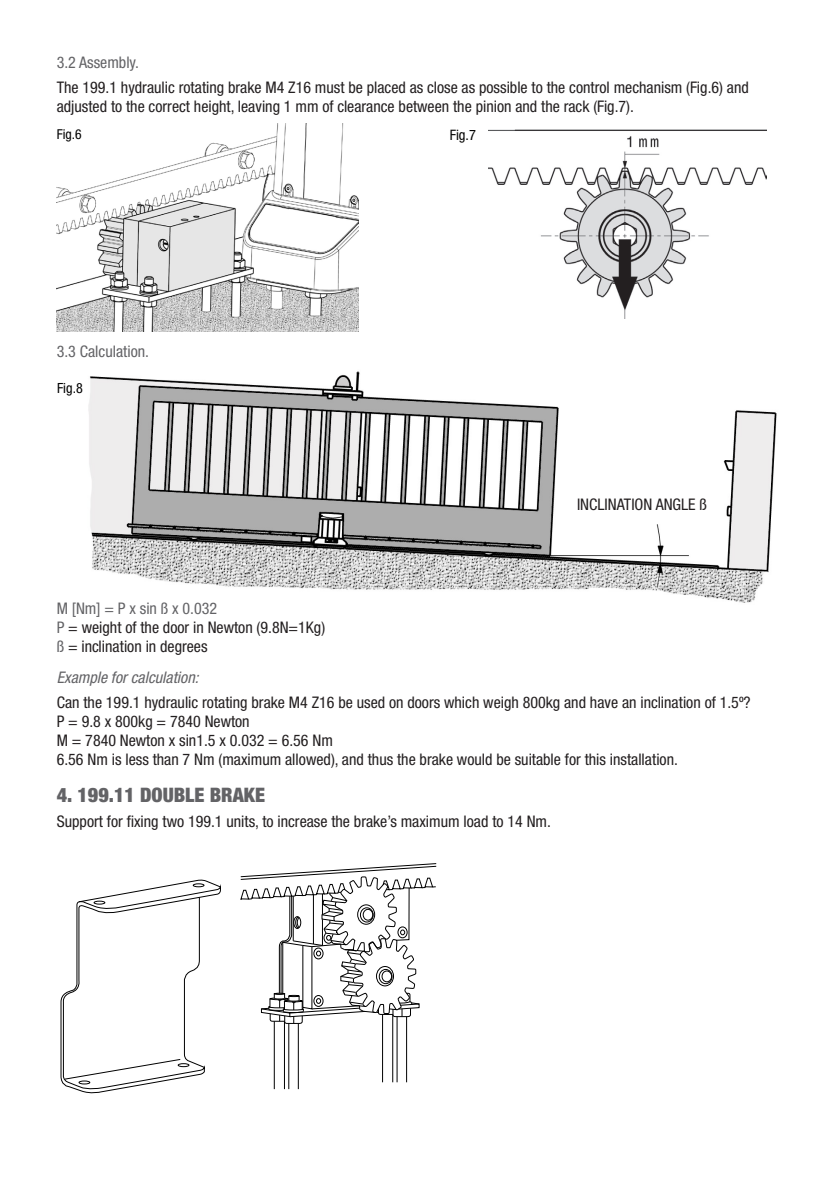
<style>
.page{position:relative;width:840px;height:1191px;background:#fff}
.page>*{position:absolute;margin:0;border:0;box-sizing:border-box;transform-origin:0 0}
.t1{font:900 condensed 20px "Helvetica Neue LT Std";color:#636366}
.Stile_Sommario_2016{font:condensed 16px/19.2px "Helvetica Neue LT Pro";color:#231f20}
.t2{font:condensed 16px "Helvetica Neue LT Std";color:#636366}
.t3{font:italic condensed 16px "Helvetica Neue LT Std";color:#636366}
.t4{font:condensed 14.4px "Helvetica Neue LT Std";color:#050504}
.t5{font:condensed 14px "Helvetica Neue LT Std";color:#000100}
.t6{font:condensed 13.6px "Helvetica Neue LT Std";color:#000}
.s1{font-family:"Helvetica Neue LT Std";color:#636366}
</style>
<div class="page">
<hr style="left:274px;top:1021px;width:1px;height:68px;background:#000">
<hr style="left:284px;top:1021px;width:1px;height:68px;background:#000">
<hr style="left:288px;top:1023px;width:1px;height:66px;background:#000">
<hr style="left:298px;top:1023px;width:1px;height:66px;background:#000">
<hr style="left:382px;top:1014px;width:1px;height:68px;background:#000">
<hr style="left:392px;top:1014px;width:1px;height:68px;background:#000">
<hr style="left:396px;top:1016px;width:1px;height:66px;background:#000">
<hr style="left:406px;top:1016px;width:1px;height:66px;background:#000">
<svg style="left:240px;top:863px;width:196px;height:161px"></svg>
<svg style="left:60px;top:879px;width:161px;height:215px"></svg>
<img style="left:57px;top:123px;width:301px;height:209px">
<img style="left:488px;top:129px;width:278px;height:189px">
<img style="left:88px;top:371px;width:689px;height:232px">
<p class="t2" style="left:57px;top:53px;width:84px">3.2 Assembly.</p>
<p class="Stile_Sommario_2016" style="left:57px;top:78px;width:693px">The 199.1 hydraulic rotating brake M4 Z16 must be placed as close as possible to the control mechanism (Fig.6) and adjusted to the correct height, leaving 1 mm of clearance between the pinion and the rack (Fig.7).</p>
<p class="t6" style="left:57px;top:126px;width:26px">Fig.6</p>
<p class="t4" style="left:449px;top:127px;width:28px">Fig.7</p>
<p class="t2" style="left:57px;top:342px;width:94px">3.3 Calculation.</p>
<p class="t5" style="left:57px;top:380px;width:27px">Fig.8</p>
<p class="Stile_Sommario_2016" style="left:576px;top:494px;width:131px">INCLINATION ANGLE S</p>
<p class="t2" style="left:57px;top:599px;width:162px">M [Nm] = P x sin ß x 0.032</p>
<p class="Stile_Sommario_2016" style="left:57px;top:618px;width:270px"><span class="s1">P</span> = weight of the door in Newton (9.8N=1Kg)</p>
<p class="Stile_Sommario_2016" style="left:57px;top:637px;width:152px"><span class="s1">ß</span> = inclination in degrees</p>
<p class="t3" style="left:57px;top:668px;width:143px">Example for calculation:</p>
<p class="Stile_Sommario_2016" style="left:57px;top:692px;width:695px">Can the 199.1 hydraulic rotating brake M4 Z16 be used on doors which weigh 800kg and have an inclination of 1.5º?</p>
<p class="Stile_Sommario_2016" style="left:57px;top:711px;width:194px">P = 9.8 x 800kg = 7840 Newton</p>
<p class="Stile_Sommario_2016" style="left:57px;top:731px;width:277px">M = 7840 Newton x sin1.5 x 0.032 = 6.56 Nm</p>
<p class="Stile_Sommario_2016" style="left:57px;top:750px;width:622px">6.56 Nm is less than 7 Nm (maximum allowed), and thus the brake would be suitable for this installation.</p>
<p class="t1" style="left:57px;top:782px;width:210px">4. 199.11 DOUBLE BRAKE</p>
<p class="Stile_Sommario_2016" style="left:57px;top:811px;width:495px">Support for fixing two 199.1 units, to increase the brake’s maximum load to 14 Nm.</p>
</div>
